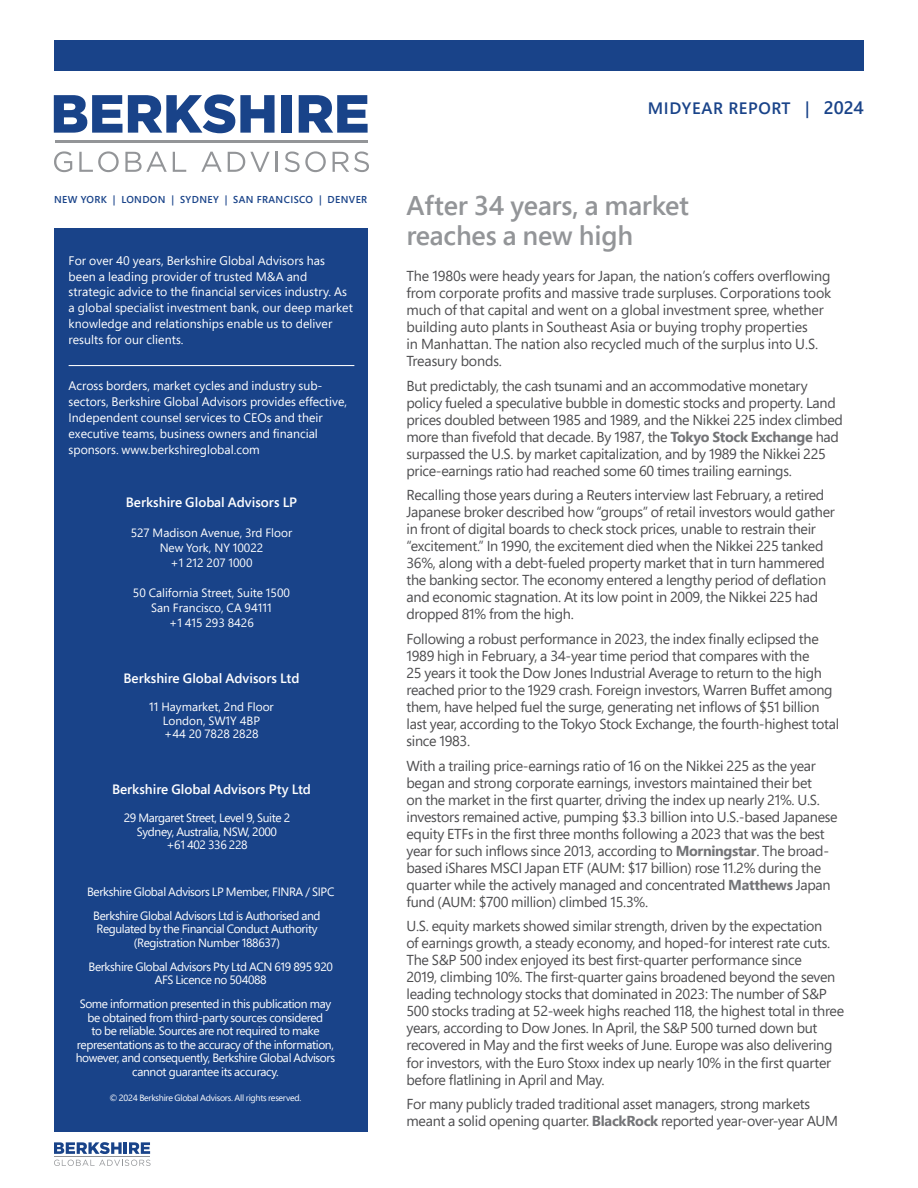
<style>
.page{position:relative;width:918px;height:1188px;background:#fff}
.page>*{position:absolute;margin:0;border:0;box-sizing:border-box;transform-origin:0 0}
.t1{font:600 27px/30px "Segoe Pro";letter-spacing:-.005em;color:#939598}
.t2{font:600 16.5px "Segoe Pro";letter-spacing:.04em;color:#194389}
.t3{font:14.4px/17px "Segoe Pro";letter-spacing:-.02em;color:#4d4d4f}
.t4{font:600 13.5px "Segoe Pro";color:#fff}
.t5{font:12.3px/15.9px "Segoe Pro";letter-spacing:.005em;color:#fff}
.t6{font:12px/13.5px "Segoe Pro";letter-spacing:-.03em;color:#fff;text-align:center}
.t7{font:12px/15px "Segoe Pro";color:#fff;text-align:center}
.t8{font:600 10.05px "Segoe Pro";letter-spacing:.04em;color:#194389}
.t9{font:9px "Segoe Pro";letter-spacing:-.03em;color:#fff}
.s1{font-size:18px}
.s2{font-weight:700;color:#737477}
</style>
<div class="page">
<svg style="left:54px;top:1142px;width:96px;height:12px"></svg>
<svg style="left:54px;top:1160px;width:97px;height:6px"></svg>
<hr style="left:54px;top:1156px;width:96px;height:1px;background:#939598">
<div style="left:54px;top:40px;width:810px;height:30px;background:#194389"></div>
<div style="left:55px;top:228px;width:313px;height:904px;background:#194389"></div>
<hr style="left:69px;top:365px;width:285px;height:1px;background:#fff">
<svg style="left:54px;top:95px;width:68px;height:38px"></svg>
<svg style="left:128px;top:94px;width:147px;height:39px"></svg>
<div style="left:281px;top:95px;width:11px;height:38px;background:#194389"></div>
<svg style="left:299px;top:95px;width:69px;height:38px"></svg>
<svg style="left:54px;top:151px;width:18px;height:21px"></svg>
<svg style="left:79px;top:151px;width:40px;height:21px"></svg>
<svg style="left:125px;top:152px;width:42px;height:20px"></svg>
<svg style="left:173px;top:152px;width:13px;height:20px"></svg>
<svg style="left:201px;top:152px;width:21px;height:20px"></svg>
<svg style="left:228px;top:152px;width:42px;height:20px"></svg>
<hr style="left:276px;top:152px;width:2px;height:20px;background:#939598">
<svg style="left:285px;top:151px;width:41px;height:21px"></svg>
<svg style="left:333px;top:151px;width:36px;height:21px"></svg>
<hr style="left:55px;top:141px;width:312px;height:2px;background:#939598">
<p class="t2" style="left:648px;top:97px;width:218px">MIDYEAR REPORT | <span class="s1">2024</span></p>
<p class="t8" style="left:54px;top:193px;width:315px">NEW YORK | LONDON | SYDNEY | SAN FRANCISCO | DENVER</p>
<h1 class="t1" style="left:406px;top:189px;width:284px">After 34 years, a market reaches a new high</h1>
<p class="t3" style="left:406px;top:267px;width:426px">The 1980s were heady years for Japan, the nation’s coffers overflowing from corporate profits and massive trade surpluses. Corporations took much of that capital and went on a global investment spree, whether building auto plants in Southeast Asia or buying trophy properties<br>in Manhattan. The nation also recycled much of the surplus into U.S.<br>Treasury bonds.</p>
<p class="t3" style="left:406px;top:377px;width:438px">But predictably, the cash tsunami and an accommodative monetary policy fueled a speculative bubble in domestic stocks and property. Land prices doubled between 1985 and 1989, and the Nikkei 225 index climbed more than fivefold that decade. By 1987, the <span class="s2">Tokyo Stock Exchange</span> had surpassed the U.S. by market capitalization, and by 1989 the Nikkei 225 price-earnings ratio had reached some 60 times trailing earnings.</p>
<p class="t3" style="left:406px;top:486px;width:430px">Recalling those years during a Reuters interview last February, a retired Japanese broker described how “groups” of retail investors would gather in front of digital boards to check stock prices, unable to restrain their “excitement.” In 1990, the excitement died when the Nikkei 225 tanked 36%, along with a debt-fueled property market that in turn hammered the banking sector. The economy entered a lengthy period of deflation and economic stagnation. At its low point in 2009, the Nikkei 225 had dropped 81% from the high.</p>
<p class="t3" style="left:406px;top:630px;width:434px">Following a robust performance in 2023, the index finally eclipsed the 1989 high in February, a 34-year time period that compares with the<br>25 years it took the Dow Jones Industrial Average to return to the high reached prior to the 1929 crash. Foreign investors, Warren Buffet among them, have helped fuel the surge, generating net inflows of $51 billion last year, according to the Tokyo Stock Exchange, the fourth-highest total since 1983.</p>
<p class="t3" style="left:406px;top:757px;width:433px">With a trailing price-earnings ratio of 16 on the Nikkei 225 as the year began and strong corporate earnings, investors maintained their bet<br>on the market in the first quarter, driving the index up nearly 21%. U.S. investors remained active, pumping $3.3 billion into U.S.-based Japanese equity ETFs in the first three months following a 2023 that was the best year for such inflows since 2013, according to <span class="s2">Morningstar</span>. The broad&shy;based iShares MSCI Japan ETF (AUM: $17 billion) rose 11.2% during the quarter while the actively managed and concentrated <span class="s2">Matthews</span> Japan fund (AUM: $700 million) climbed 15.3%.</p>
<p class="t3" style="left:406px;top:917px;width:439px">U.S. equity markets showed similar strength, driven by the expectation<br>of earnings growth, a steady economy, and hoped-for interest rate cuts.<br>The S&amp;P 500 index enjoyed its best first-quarter performance since<br>2019, climbing 10%. The first-quarter gains broadened beyond the seven leading technology stocks that dominated in 2023: The number of S&amp;P 500 stocks trading at 52-week highs reached 118, the highest total in three years, according to Dow Jones. In April, the S&amp;P 500 turned down but recovered in May and the first weeks of June. Europe was also delivering for investors, with the Euro Stoxx index up nearly 10% in the first quarter before flatlining in April and May.</p>
<p class="t3" style="left:406px;top:1095px;width:433px">For many publicly traded traditional asset managers, strong markets meant a solid opening quarter. <span class="s2">BlackRock</span> reported year-over-year AUM</p>
<p class="t5" style="left:69px;top:252px;width:286px">For over 40 years, Berkshire Global Advisors has been a leading provider of trusted M&amp;A and strategic advice to the financial services industry. As a global specialist investment bank, our deep market knowledge and relationships enable us to deliver results for our clients.</p>
<p class="t5" style="left:69px;top:377px;width:280px">Across borders, market cycles and industry sub&shy;sectors, Berkshire Global Advisors provides effective, Independent counsel services to CEOs and their executive teams, business owners and financial sponsors. www.berkshireglobal.com</p>
<p class="t4" style="left:126px;top:493px;width:173px">Berkshire Global Advisors LP</p>
<p class="t7" style="left:131px;top:525px;width:163px">527 Madison Avenue, 3rd Floor<br>New York, NY 10022<br>+1 212 207 1000</p>
<p class="t7" style="left:133px;top:585px;width:159px">50 California Street, Suite 1500<br>San Francisco, CA 94111<br>+1 415 293 8426</p>
<p class="t4" style="left:123px;top:669px;width:178px">Berkshire Global Advisors Ltd</p>
<p class="t7" style="left:149px;top:700px;width:126px;line-height:13.5px">11 Haymarket, 2nd Floor<br>London, SW1Y 4BP<br>+44 20 7828 2828</p>
<p class="t4" style="left:112px;top:780px;width:200px">Berkshire Global Advisors Pty Ltd</p>
<p class="t6" style="left:124px;top:811px;width:168px">29 Margaret Street, Level 9, Suite 2<br>Sydney, Australia, NSW, 2000<br>+61 402 336 228</p>
<p class="t6" style="left:93px;top:879px;width:243px;line-height:24px;text-align:left;text-indent:-6px">Berkshire Global Advisors LP Member, FINRA / SIPC<br>Berkshire Global Advisors Ltd is Authorised and</p>
<p class="t6" style="left:96px;top:922px;width:223px">Regulated by the Financial Conduct Authority (Registration Number 188637)</p>
<p class="t6" style="left:89px;top:959px;width:246px">Berkshire Global Advisors Pty Ltd ACN 619 895 920<br>AFS Licence no 504088</p>
<p class="t6" style="left:76px;top:997px;width:261px">Some information presented in this publication may be obtained from third-party sources considered<br>to be reliable. Sources are not required to make representations as to the accuracy of the information, however, and consequently, Berkshire Global Advisors cannot guarantee its accuracy.</p>
<p class="t9" style="left:109px;top:1092px;width:194px">© 2024 Berkshire Global Advisors. All rights reserved.</p>
</div>
